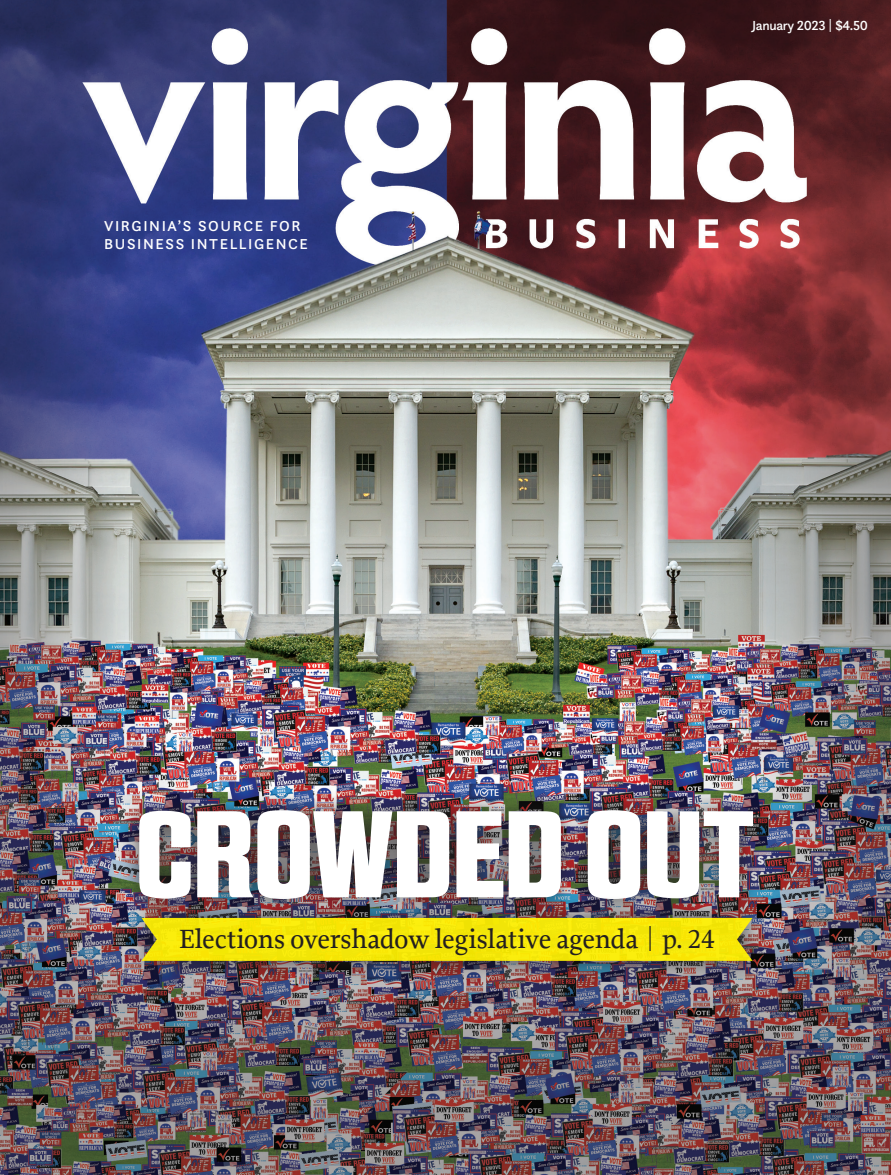
<style>
.page{position:relative;width:891px;height:1175px;background:#fff}
.page>*{position:absolute;margin:0;border:0;box-sizing:border-box;transform-origin:0 0}
.byline{font:700 expanded 129px "Jay Gothic URW";letter-spacing:-.025em;color:#fff}
.byline-2{font:500 27.75px "Proforma";letter-spacing:-.015em;color:#231f20}
.t1{font:500 15px/18px "Questa Sans";letter-spacing:.105em;color:#fff}
.t2{font:500 13.65px "Questa Sans";letter-spacing:-.025em;color:#fff}
.s1{font-weight:400}
.s2{font-weight:400;font-size:36px}
</style>
<div class="page">
<img style="left:0;top:0;width:891px;height:1174px">
<div style="left:115px;top:786px;width:662px;height:136px;background:#231f20;opacity:.9"></div>
<div style="left:122px;top:895px;width:650px;height:88px;background:#231f20;opacity:.9"></div>
<div style="left:141px;top:918px;width:612px;height:42px;background:#f6e708"></div>
<p class="t1" style="left:104px;top:217px;width:205px">VIRGINIA’S SOURCE FOR<br>BUSINESS INTELLIGENCE</p>
<p class="t2" style="left:752px;top:17px;width:117px">January 2023 <span class="s1">|</span> $4.50</p>
<p class="byline" style="left:134px;top:780px;width:621px">CROWDED OUT</p>
<p class="byline-2" style="left:179px;top:921px;width:537px">Elections overshadow legislative agenda <span class="s2">|</span> p. 24</p>
</div>
